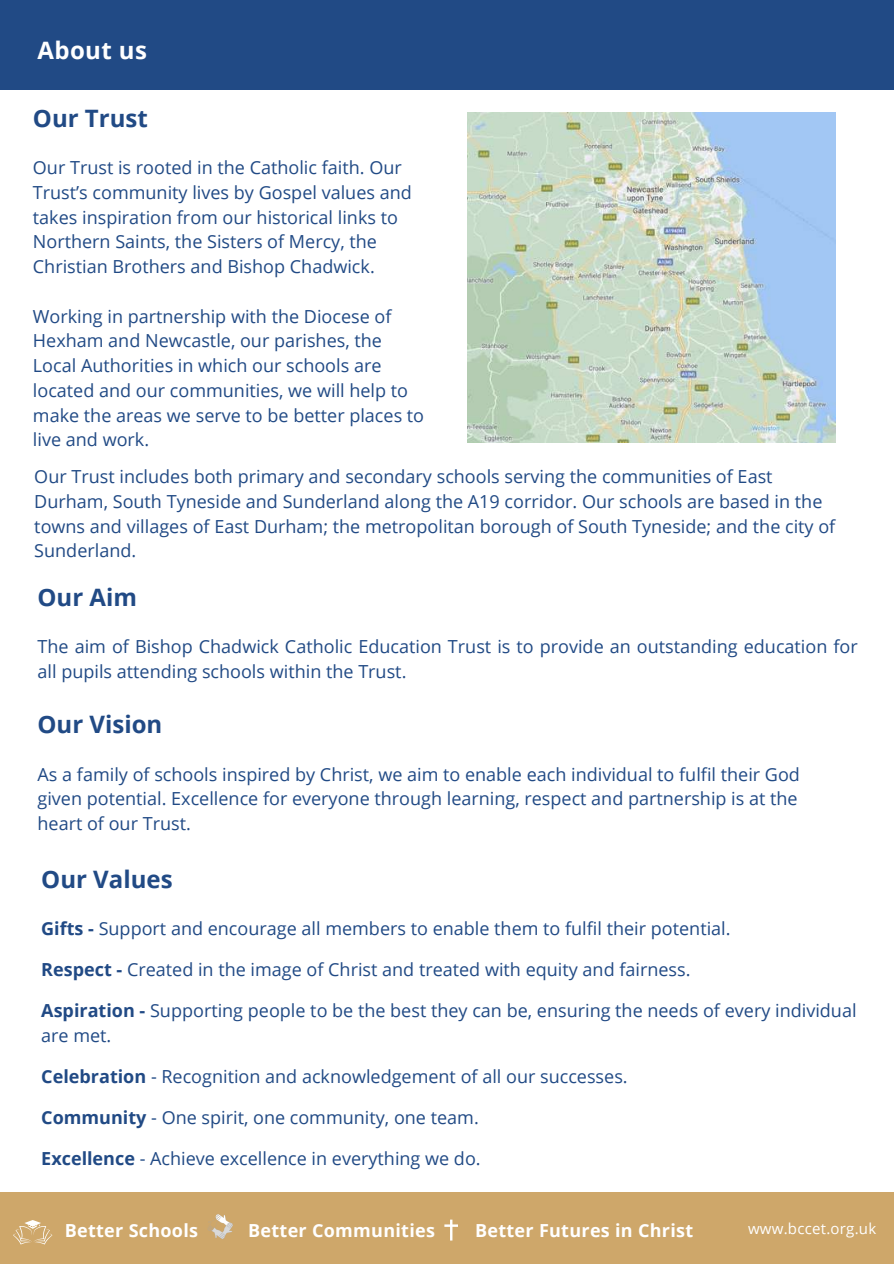
<style>
.page{position:relative;width:894px;height:1264px;background:#fff}
.page>*{position:absolute;margin:0;border:0;box-sizing:border-box;transform-origin:0 0}
.t1{font:700 24px "Open Sans";color:#214a85}
.t2{font:700 24px "Open Sans";letter-spacing:.015em;color:#fff}
.t3{font:18px/24.8px "Open Sans";color:#214a85}
.t4{font:700 18px "Open Sans";letter-spacing:.015em;color:#fff}
.t5{font:18px "Open Sans";letter-spacing:.015em;color:#fff}
.t6{font:15px "Open Sans";letter-spacing:.015em;color:#fff}
.s1{font-weight:700}
</style>
<div class="page">
<div style="left:0;top:0;width:893px;height:89px;background:#214a85"></div>
<img style="left:467px;top:113px;width:367px;height:329px">
<div style="left:0;top:1192px;width:893px;height:71px;background:#cea76a"></div>
<svg style="left:444px;top:1219px;width:14px;height:21px"></svg>
<svg style="left:208px;top:1214px;width:25px;height:25px"></svg>
<svg style="left:13px;top:1220px;width:39px;height:24px"></svg>
<h1 class="t2" style="left:37px;top:33px;width:111px">About us</h1>
<h1 class="t1" style="left:33px;top:101px;width:116px">Our Trust</h1>
<p class="t3" style="left:33px;top:155px;width:380px">Our Trust is rooted in the Catholic faith. Our Trust’s community lives by Gospel values and takes inspiration from our historical links to Northern Saints, the Sisters of Mercy, the Christian Brothers and Bishop Chadwick.</p>
<p class="t3" style="left:33px;top:303px;width:392px">Working in partnership with the Diocese of Hexham and Newcastle, our parishes, the Local Authorities in which our schools are located and our communities, we will help to make the areas we serve to be better places to live and work.</p>
<p class="t3" style="left:34px;top:464px;width:802px">Our Trust includes both primary and secondary schools serving the communities of East Durham, South Tyneside and Sunderland along the A19 corridor. Our schools are based in the towns and villages of East Durham; the metropolitan borough of South Tyneside; and the city of Sunderland.</p>
<h1 class="t1" style="left:37px;top:580px;width:101px">Our Aim</h1>
<p class="t3" style="left:37px;top:634px;width:821px">The aim of Bishop Chadwick Catholic Education Trust is to provide an outstanding education for all pupils attending schools within the Trust.</p>
<h1 class="t1" style="left:37px;top:707px;width:126px">Our Vision</h1>
<p class="t3" style="left:37px;top:761px;width:763px">As a family of schools inspired by Christ, we aim to enable each individual to fulfil their God given potential. Excellence for everyone through learning, respect and partnership is at the heart of our Trust.</p>
<h1 class="t1" style="left:41px;top:862px;width:133px">Our Values</h1>
<p class="t3" style="left:41px;top:915px;width:690px"><span class="s1">Gifts -</span> Support and encourage all members to enable them to fulfil their potential.</p>
<p class="t3" style="left:41px;top:956px;width:650px"><span class="s1">Respect -</span> Created in the image of Christ and treated with equity and fairness.</p>
<p class="t3" style="left:41px;top:997px;width:816px"><span class="s1">Aspiration -</span> Supporting people to be the best they can be, ensuring the needs of every individual are met.</p>
<p class="t3" style="left:41px;top:1063px;width:587px"><span class="s1">Celebration</span> - Recognition and acknowledgement of all our successes.</p>
<p class="t3" style="left:41px;top:1104px;width:439px"><span class="s1">Community</span> - One spirit, one community, one team.</p>
<p class="t3" style="left:41px;top:1145px;width:441px"><span class="s1">Excellence</span> - Achieve excellence in everything we do.</p>
<p class="t4" style="left:65px;top:1217px;width:135px">Better Schools</p>
<p class="t4" style="left:248px;top:1217px;width:188px">Better Communities</p>
<p class="t4" style="left:475px;top:1217px;width:219px">Better Futures in Christ</p>
<p class="t6" style="left:747px;top:1217px;width:130px">www.bccet.org.uk</p>
<p class="t5" style="left:37px;top:1218px;width:155px">www.bccet.org.uk</p>
</div>
